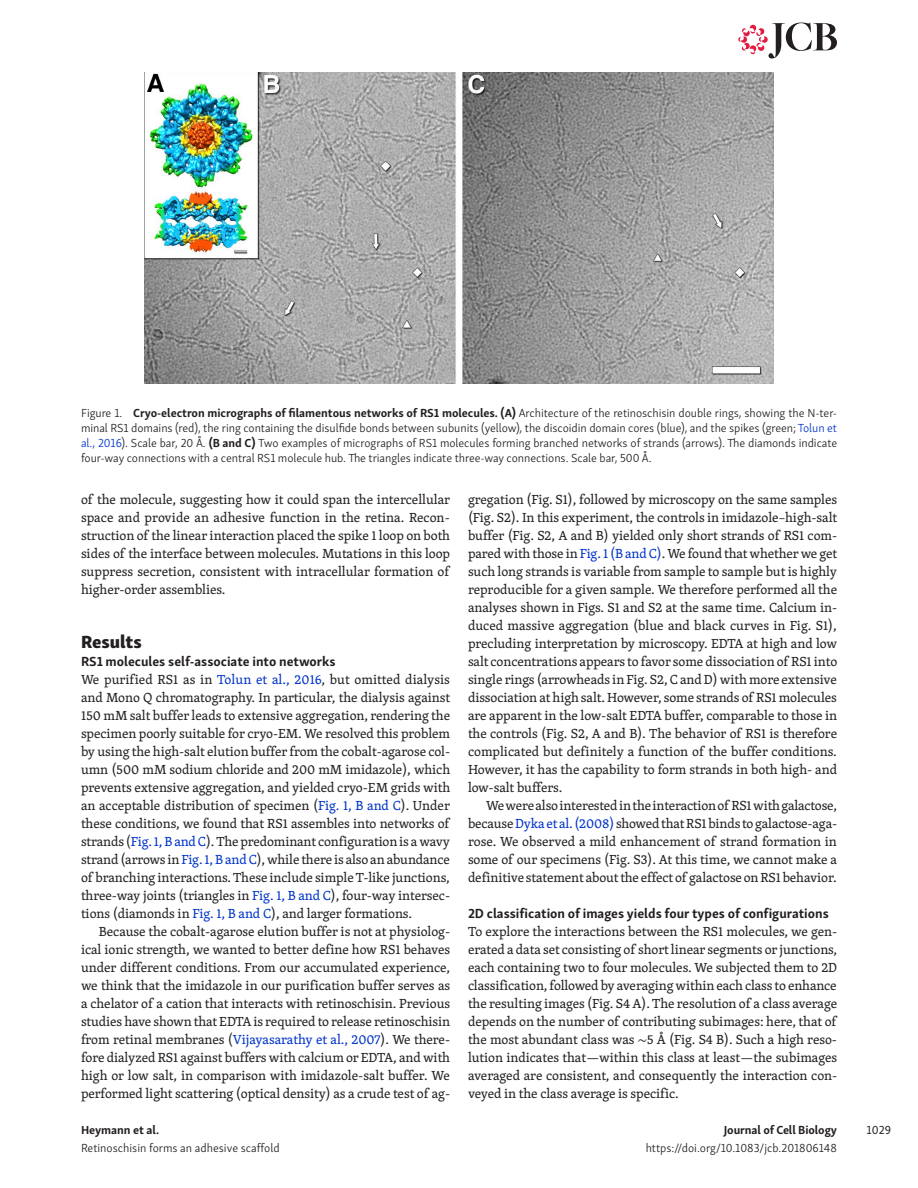
<style>
.page{position:relative;width:918px;height:1188px;background:#fff}
.page>*{position:absolute;margin:0;border:0;box-sizing:border-box;transform-origin:0 0}
.t1{font:18px "Skolar Sans PE Eb";color:#231f20}
.t2{font:13.5px/18px "Skolar PE";letter-spacing:-.005em;color:#231f20;text-align:justify}
.t3{font:700 13.5px "Skolar Sans PE";color:#231f20}
.t4{font:300 12px/15px "Skolar Sans PE";letter-spacing:-.005em;color:#231f20;text-align:justify}
.t5{font:700 12px "Skolar Sans PE";letter-spacing:-.005em;color:#231f20}
.t6{font:12px "Skolar Sans PE";color:#231f20}
.s1{font-weight:700}
.s2{color:#0034c9}
.s3{font-family:"STIX"}
</style>
<div class="page">
<svg style="left:738px;top:23px;width:99px;height:35px"></svg>
<img style="left:144px;top:72px;width:630px;height:312px">
<p class="t4" style="left:81px;top:404px;width:758px">Figure 1. <span class="s1">Cryo-electron micrographs of filamentous networks of RS1 molecules. (A)</span> Architecture of the retinoschisin double rings, showing the N-ter&shy;minal RS1 domains (red), the ring containing the disulfide bonds between subunits (yellow), the discoidin domain cores (blue), and the spikes (green; <span class="s2">Tolun et al., 2016</span>). Scale bar, 20 Å. <span class="s1">(B and C)</span> Two examples of micrographs of RS1 molecules forming branched networks of strands (arrows). The diamonds indicate four-way connections with a central RS1 molecule hub. The triangles indicate three-way connections. Scale bar, 500 Å.</p>
<p class="t2" style="left:81px;top:490px;width:371px">of the molecule, suggesting how it could span the intercellular space and provide an adhesive function in the retina. Recon&shy;struction of the linear interaction placed the spike 1 loop on both sides of the interface between molecules. Mutations in this loop suppress secretion, consistent with intracellular formation of higher-order assemblies.</p>
<h1 class="t1" style="left:81px;top:626px;width:62px">Results</h1>
<p class="t3" style="left:81px;top:650px;width:256px">RS1 molecules self-associate into networks</p>
<p class="t2" style="left:81px;top:670px;width:371px">We purified RS1 as in <span class="s2">Tolun et al., 2016</span>, but omitted dialysis and Mono Q chromatography. In particular, the dialysis against 150 mM salt buffer leads to extensive aggregation, rendering the specimen poorly suitable for cryo-EM. We resolved this problem by using the high-salt elution buffer from the cobalt-agarose col&shy;umn (500 mM sodium chloride and 200 mM imidazole), which prevents extensive aggregation, and yielded cryo-EM grids with an acceptable distribution of specimen (<span class="s2">Fig. 1, B and C</span>). Under these conditions, we found that RS1 assembles into networks of strands (<span class="s2">Fig. 1, B and C</span>). The predominant configuration is a wavy strand (arrows in <span class="s2">Fig. 1, B and C</span>), while there is also an abundance of branching interactions. These include simple T-like junctions, three-way joints (triangles in <span class="s2">Fig. 1, B and C</span>), four-way intersec&shy;tions (diamonds in <span class="s2">Fig. 1, B and C</span>), and larger formations.</p>
<p class="t2" style="left:81px;top:922px;width:371px;text-indent:18px">Because the cobalt-agarose elution buffer is not at physiolog&shy;ical ionic strength, we wanted to better define how RS1 behaves under different conditions. From our accumulated experience, we think that the imidazole in our purification buffer serves as a chelator of a cation that interacts with retinoschisin. Previous studies have shown that EDTA is required to release retinoschisin from retinal membranes (<span class="s2">Vijayasarathy et al., 2007</span>). We there&shy;fore dialyzed RS1 against buffers with calcium or EDTA, and with high or low salt, in comparison with imidazole-salt buffer. We performed light scattering (optical density) as a crude test of ag-</p>
<p class="t5" style="left:81px;top:1120px;width:80px">Heymann et al.</p>
<p class="t4" style="left:81px;top:1140px;width:200px">Retinoschisin forms an adhesive scaffold</p>
<p class="t2" style="left:468px;top:490px;width:371px">gregation (Fig. S1), followed by microscopy on the same samples (Fig. S2). In this experiment, the controls in imidazole–high-salt buffer (Fig. S2, A and B) yielded only short strands of RS1 com&shy;pared with those in <span class="s2">Fig. 1 (B and C)</span>. We found that whether we get such long strands is variable from sample to sample but is highly reproducible for a given sample. We therefore performed all the analyses shown in Figs. S1 and S2 at the same time. Calcium in&shy;duced massive aggregation (blue and black curves in Fig. S1), precluding interpretation by microscopy. EDTA at high and low salt concentrations appears to favor some dissociation of RS1 into single rings (arrowheads in Fig. S2, C and D) with more extensive dissociation at high salt. However, some strands of RS1 molecules are apparent in the low-salt EDTA buffer, comparable to those in the controls (Fig. S2, A and B). The behavior of RS1 is therefore complicated but definitely a function of the buffer conditions.<br>However, it has the capability to form strands in both high- and low-salt buffers.</p>
<p class="t2" style="left:468px;top:796px;width:371px;text-indent:18px">We were also interested in the interaction of RS1 with galactose, because <span class="s2">Dyka et al. (2008)</span> showed that RS1 binds to galactose-aga&shy;rose. We observed a mild enhancement of strand formation in some of our specimens (Fig. S3). At this time, we cannot make a definitive statement about the effect of galactose on RS1 behavior.</p>
<p class="t3" style="left:468px;top:902px;width:362px">2D classification of images yields four types of configurations</p>
<p class="t2" style="left:468px;top:922px;width:371px">To explore the interactions between the RS1 molecules, we gen&shy;erated a data set consisting of short linear segments or junctions, each containing two to four molecules. We subjected them to 2D classification, followed by averaging within each class to enhance the resulting images (Fig. S4 A). The resolution of a class average depends on the number of contributing subimages: here, that of the most abundant class was <span class="s3">∼</span>5 Å (Fig. S4 B). Such a high reso&shy;lution indicates that—within this class at least—the subimages averaged are consistent, and consequently the interaction con&shy;veyed in the class average is specific.</p>
<p class="t5" style="left:724px;top:1120px;width:115px">Journal of Cell Biology</p>
<p class="t4" style="left:646px;top:1140px;width:193px">https://doi.org/10.1083/jcb.201806148</p>
<p class="t6" style="left:867px;top:1121px;width:26px">1029</p>
</div>
